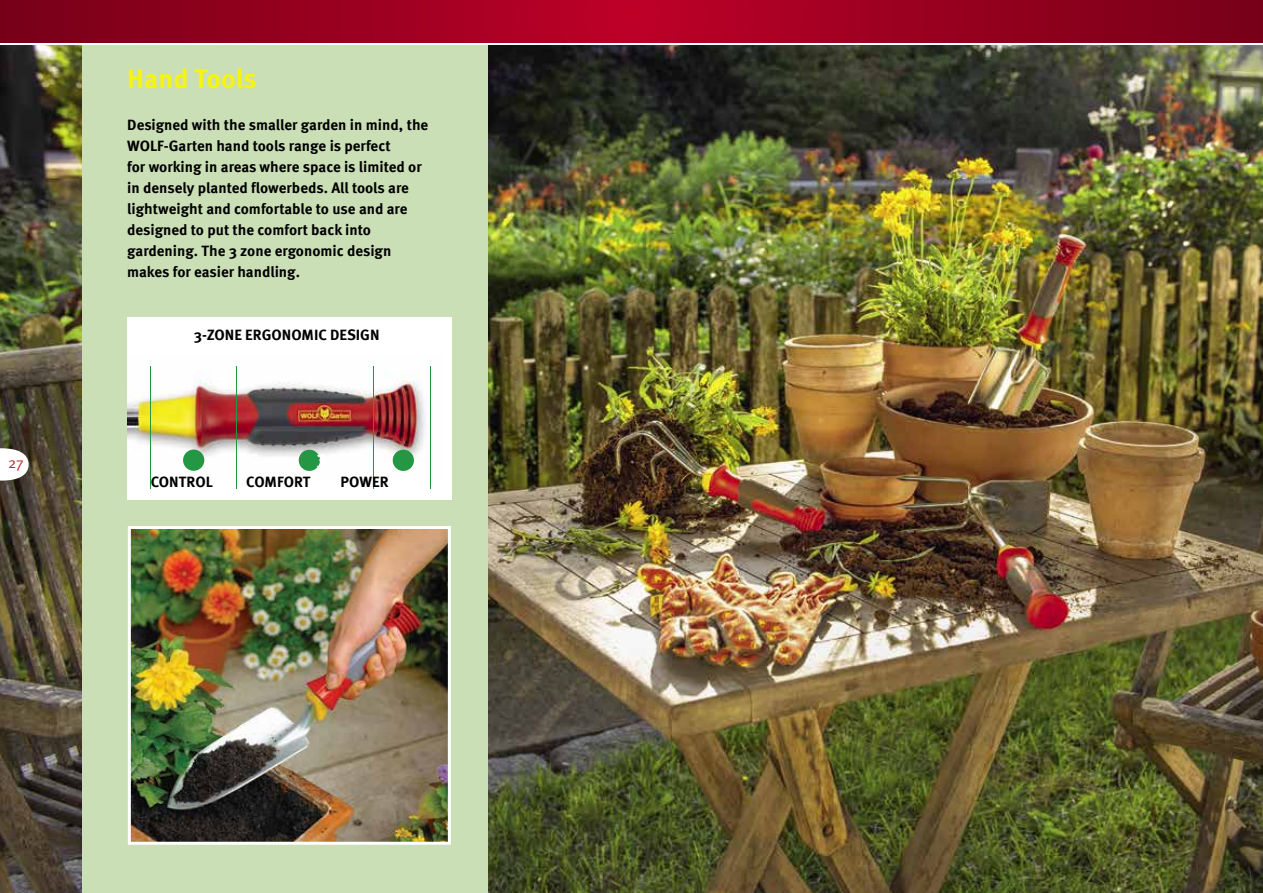
<style>
.page{position:relative;width:1263px;height:893px;background:#fff}
.page>*{position:absolute;margin:0;border:0;box-sizing:border-box;transform-origin:0 0}
.t1{font:700 27px "Meta Pro";color:#f7f410}
.t2{font:700 19.5px "Meta Pro";color:#fff}
.t3{font:700 15px/21px "Meta Pro";color:#000}
.t4{font:15px "Meta Pro";color:#c02327}
</style>
<div class="page">
<svg style="left:0;top:0;width:1263px;height:42px;background:#98001f"></svg>
<img style="left:0;top:46px;width:1263px;height:847px">
<div style="left:83px;top:46px;width:405px;height:847px;background:#cbdfb6"></div>
<div style="left:128px;top:317px;width:324px;height:183px;background:#fff"></div>
<img style="left:128px;top:372px;width:297px;height:99px">
<svg style="left:0;top:448px;width:29px;height:33px"></svg>
<img style="left:132px;top:530px;width:315px;height:311px">
<div style="left:128px;top:526px;width:323px;height:319px;border:3px solid #fff"></div>
<hr style="left:373px;top:366px;width:1px;height:122px;background:#239643">
<hr style="left:430px;top:366px;width:1px;height:122px;background:#239643">
<hr style="left:236px;top:366px;width:1px;height:122px;background:#239643">
<hr style="left:150px;top:366px;width:1px;height:122px;background:#239643">
<div style="left:183px;top:450px;width:21px;height:21px;background:#239743;border-radius:50%"></div>
<div style="left:299px;top:450px;width:21px;height:21px;background:#239743;border-radius:50%"></div>
<div style="left:393px;top:450px;width:21px;height:21px;background:#239743;border-radius:50%"></div>
<p class="t4" style="left:8px;top:452px;width:17px">27</p>
<h1 class="t1" style="left:127px;top:57px;width:131px">Hand Tools</h1>
<p class="t3" style="left:127px;top:113px;width:303px">Designed with the smaller garden in mind, the WOLF-Garten hand tools range is perfect<br>for working in areas where space is limited or in densely planted flowerbeds. All tools are lightweight and comfortable to use and are designed to put the comfort back into gardening. The 3 zone ergonomic design makes for easier handling.</p>
<p class="t3" style="left:194px;top:323px;width:187px">3-ZONE ERGONOMIC DESIGN</p>
<h2 class="t2" style="left:316px;top:442px;width:12px">3</h2>
<p class="t3" style="left:151px;top:470px;width:63px">CONTROL</p>
<p class="t3" style="left:246px;top:470px;width:65px">COMFORT</p>
<p class="t3" style="left:341px;top:470px;width:49px">POWER</p>
</div>
